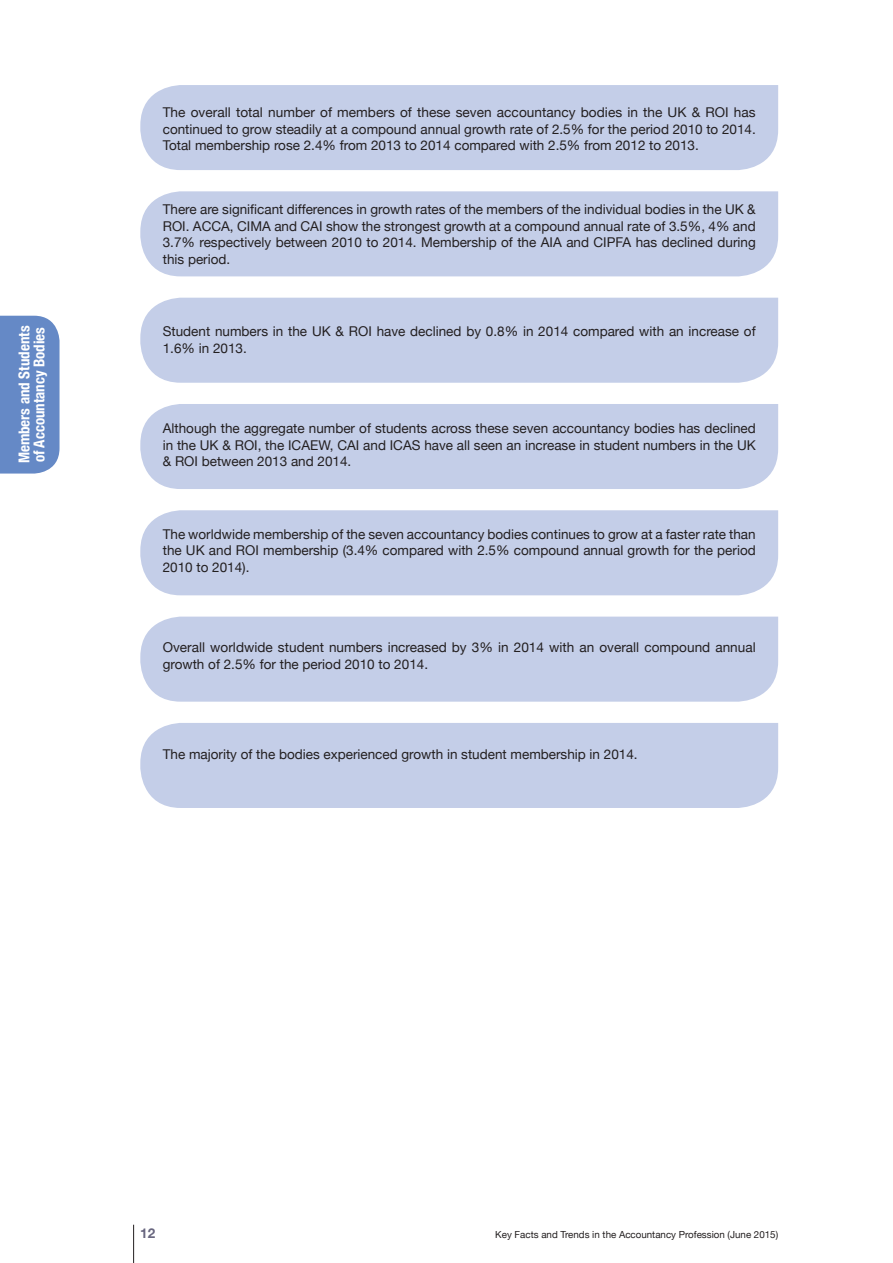
<style>
.page{position:relative;width:893px;height:1263px;background:#fff}
.page>*{position:absolute;margin:0;border:0;box-sizing:border-box;transform-origin:0 0}
.circle_white_reverse{font:700 condensed 15px/15px "Helvetica Neue";color:#fff}
.text{font:13.5px/16.5px "Helvetica Neue";color:#231f20;text-align:justify}
.t1{font:700 13.5px "Helvetica Neue";color:#696780}
.t2{font:9.75px "Helvetica Neue";color:#231f20}
</style>
<div class="page">
<div style="left:140px;top:85px;width:638px;height:85px;background:#c4cee8"></div>
<div style="left:140px;top:191px;width:638px;height:85px;background:#c4cee8"></div>
<div style="left:140px;top:298px;width:638px;height:85px;background:#c4cee8"></div>
<div style="left:140px;top:404px;width:638px;height:85px;background:#c4cee8"></div>
<div style="left:140px;top:510px;width:638px;height:85px;background:#c4cee8"></div>
<div style="left:140px;top:617px;width:638px;height:85px;background:#c4cee8"></div>
<div style="left:140px;top:723px;width:638px;height:85px;background:#c4cee8"></div>
<hr style="left:133px;top:1225px;width:1px;height:38px;background:#231f20">
<div style="left:0;top:316px;width:60px;height:157px;background:#6589c6"></div>
<p class="circle_white_reverse" style="left:16px;top:463px;width:139px;rotate:-90deg">Members and Students of Accountancy Bodies</p>
<p class="text" style="left:163px;top:105px;width:594px">The overall total number of members of these seven accountancy bodies in the UK &amp; ROI has continued to grow steadily at a compound annual growth rate of 2.5% for the period 2010 to 2014.<br>Total membership rose 2.4% from 2013 to 2014 compared with 2.5% from 2012 to 2013.</p>
<p class="text" style="left:163px;top:202px;width:594px">There are significant differences in growth rates of the members of the individual bodies in the UK &amp; ROI. ACCA, CIMA and CAI show the strongest growth at a compound annual rate of 3.5%, 4% and 3.7% respectively between 2010 to 2014. Membership of the AIA and CIPFA has declined during this period.</p>
<p class="text" style="left:163px;top:324px;width:594px">Student numbers in the UK &amp; ROI have declined by 0.8% in 2014 compared with an increase of<br>1.6% in 2013.</p>
<p class="text" style="left:163px;top:421px;width:594px">Although the aggregate number of students across these seven accountancy bodies has declined in the UK &amp; ROI, the ICAEW, CAI and ICAS have all seen an increase in student numbers in the UK &amp; ROI between 2013 and 2014.</p>
<p class="text" style="left:163px;top:526px;width:594px">The worldwide membership of the seven accountancy bodies continues to grow at a faster rate than the UK and ROI membership (3.4% compared with 2.5% compound annual growth for the period 2010 to 2014).</p>
<p class="text" style="left:163px;top:640px;width:595px">Overall worldwide student numbers increased by 3% in 2014 with an overall compound annual growth of 2.5% for the period 2010 to 2014.</p>
<p class="text" style="left:163px;top:746px;width:476px">The majority of the bodies experienced growth in student membership in 2014.</p>
<p class="t1" style="left:140px;top:1222px;width:17px">12</p>
<p class="t2" style="left:495px;top:1227px;width:284px">Key Facts and Trends in the Accountancy Profession (June 2015)</p>
</div>
